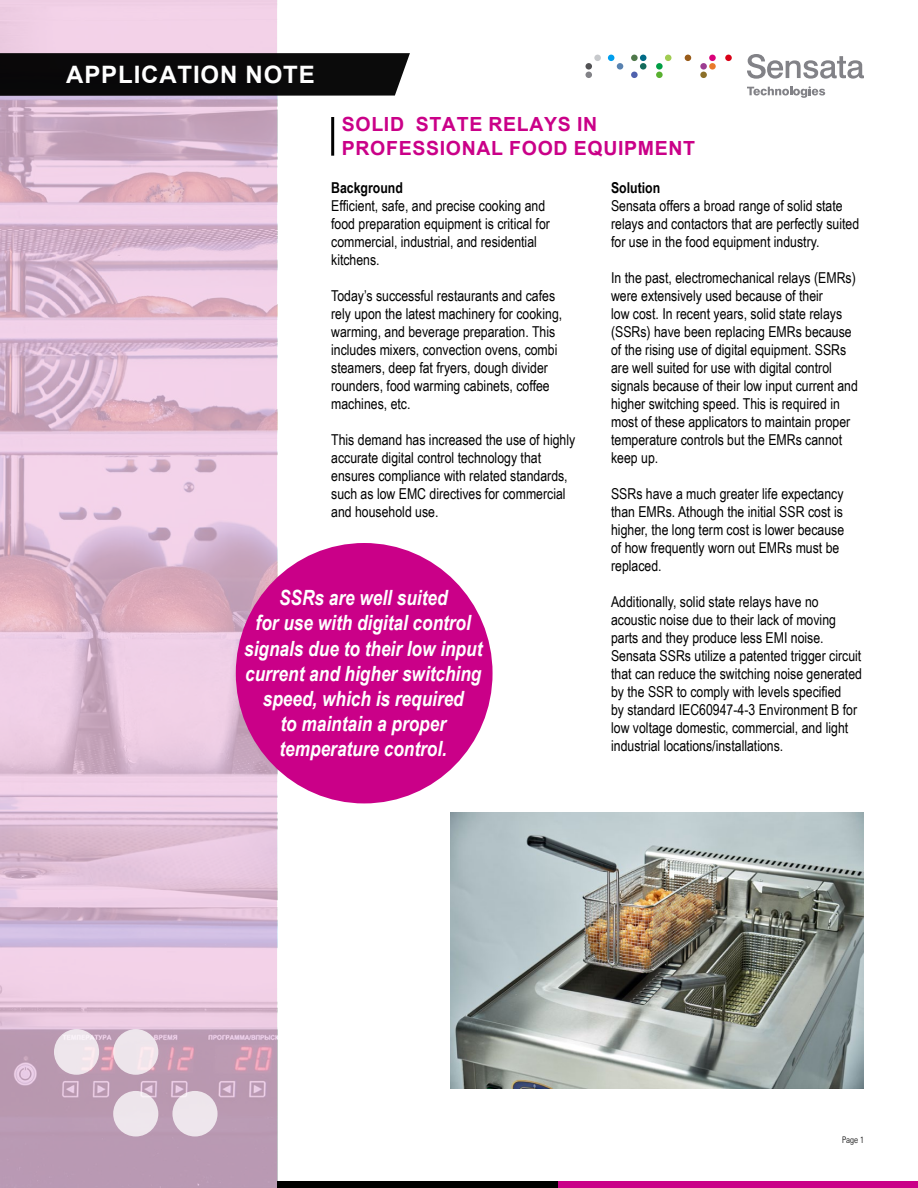
<style>
.page{position:relative;width:918px;height:1188px;background:#fff}
.page>*{position:absolute;margin:0;border:0;box-sizing:border-box;transform-origin:0 0}
.t1{font:700 24px "Arial";letter-spacing:.035em;color:#fff}
.t2{font:italic 700 21px/25.2px "Arial Narrow";color:#fff;text-align:center}
.t3{font:700 19.5px/23.4px "Arial";letter-spacing:.035em;color:#ca0088}
.t4{font:15px/18px "Arial Narrow";color:#000}
.t5{font:700 15px "Arial Narrow";color:#000}
.t6{font:300 condensed 9px "Univers LT Pro";color:#000}
</style>
<div class="page">
<img style="left:0;top:0;width:277px;height:1188px">
<svg style="left:747px;top:54px;width:117px;height:25px"></svg>
<svg style="left:747px;top:86px;width:78px;height:12px"></svg>
<div style="left:585px;top:72px;width:7px;height:6px;background:#828287;border-radius:50%"></div>
<svg style="left:608px;top:55px;width:6px;height:6px"></svg>
<div style="left:617px;top:63px;width:6px;height:7px;background:#5982b0;border-radius:50%"></div>
<div style="left:631px;top:55px;width:7px;height:6px;background:#4f784a;border-radius:50%"></div>
<svg style="left:640px;top:55px;width:6px;height:6px"></svg>
<div style="left:640px;top:63px;width:6px;height:7px;background:#146b5c;border-radius:50%"></div>
<div style="left:631px;top:72px;width:7px;height:6px;background:#4f61ad;border-radius:50%"></div>
<svg style="left:665px;top:55px;width:6px;height:6px"></svg>
<div style="left:656px;top:63px;width:7px;height:7px;background:#009e45;border-radius:50%"></div>
<div style="left:656px;top:72px;width:7px;height:6px;background:#59b030;border-radius:50%"></div>
<div style="left:709px;top:55px;width:7px;height:6px;background:#d9007a;border-radius:50%"></div>
<div style="left:700px;top:63px;width:7px;height:7px;background:#9c3d91;border-radius:50%"></div>
<div style="left:709px;top:63px;width:7px;height:7px;background:#e87a2b;border-radius:50%"></div>
<div style="left:700px;top:72px;width:7px;height:6px;background:#8c7029;border-radius:50%"></div>
<div style="left:725px;top:55px;width:7px;height:6px;background:#d90017;border-radius:50%"></div>
<div style="left:594px;top:55px;width:7px;height:6px;background:#c7c9cc;border-radius:50%"></div>
<div style="left:585px;top:63px;width:7px;height:7px;background:#525254;border-radius:50%"></div>
<svg style="left:685px;top:55px;width:6px;height:6px"></svg>
<hr style="left:331px;top:117px;width:3px;height:39px;background:#000">
<div style="left:557px;top:1181px;width:361px;height:7px;background:#ca0088"></div>
<div style="left:277px;top:1181px;width:280px;height:7px;background:#000"></div>
<div style="left:0;top:53px;width:410px;height:43px;background:#0a090a"></div>
<div style="left:54px;top:1029px;width:45px;height:46px;background:linear-gradient(to right,#ece5eb,#f3e7ed);border-radius:50%"></div>
<div style="left:113px;top:1091px;width:45px;height:45px;background:#ede5ec;border-radius:50%"></div>
<div style="left:113px;top:1029px;width:45px;height:46px;background:linear-gradient(to right,#eae2e9,#f3e7ed);border-radius:50%"></div>
<div style="left:172px;top:1091px;width:46px;height:45px;background:#eee6ec;border-radius:50%"></div>
<div style="left:236px;top:543px;width:257px;height:260px;background:#ca0088;border-radius:50%"></div>
<img style="left:450px;top:812px;width:414px;height:276px">
<h1 class="t1" style="left:66px;top:57px;width:250px">APPLICATION NOTE</h1>
<h3 class="t3" style="left:342px;top:113px;width:355px">SOLID STATE RELAYS IN<br>PROFESSIONAL FOOD EQUIPMENT</h3>
<p class="t5" style="left:331px;top:176px;width:73px">Background</p>
<p class="t4" style="left:331px;top:196px;width:220px">Efficient, safe, and precise cooking and food preparation equipment is critical for commercial, industrial, and residential kitchens.</p>
<p class="t4" style="left:331px;top:286px;width:233px">Today’s successful restaurants and cafes rely upon the latest machinery for cooking, warming, and beverage preparation. This includes mixers, convection ovens, combi steamers, deep fat fryers, dough divider rounders, food warming cabinets, coffee machines, etc.</p>
<p class="t4" style="left:331px;top:430px;width:246px">This demand has increased the use of highly accurate digital control technology that ensures compliance with related standards, such as low EMC directives for commercial and household use.</p>
<p class="t5" style="left:611px;top:176px;width:51px">Solution</p>
<p class="t4" style="left:611px;top:196px;width:250px">Sensata offers a broad range of solid state relays and contactors that are perfectly suited for use in the food equipment industry.</p>
<p class="t4" style="left:611px;top:268px;width:248px">In the past, electromechanical relays (EMRs) were extensively used because of their<br>low cost. In recent years, solid state relays (SSRs) have been replacing EMRs because of the rising use of digital equipment. SSRs are well suited for use with digital control signals because of their low input current and higher switching speed. This is required in most of these applicators to maintain proper temperature controls but the EMRs cannot keep up.</p>
<p class="t4" style="left:611px;top:484px;width:235px">SSRs have a much greater life expectancy than EMRs. Athough the initial SSR cost is higher, the long term cost is lower because of how frequently worn out EMRs must be replaced.</p>
<p class="t4" style="left:611px;top:592px;width:252px">Additionally, solid state relays have no acoustic noise due to their lack of moving parts and they produce less EMI noise.<br>Sensata SSRs utilize a patented trigger circuit that can reduce the switching noise generated by the SSR to comply with levels specified<br>by standard IEC60947-4-3 Environment B for low voltage domestic, commercial, and light industrial locations/installations.</p>
<h2 class="t2" style="left:244px;top:584px;width:240px">SSRs are well suited<br>for use with digital control signals due to their low input current and higher switching speed, which is required<br>to maintain a proper temperature control.</h2>
<p class="t6" style="left:842px;top:1134px;width:23px">Page 1</p>
</div>
